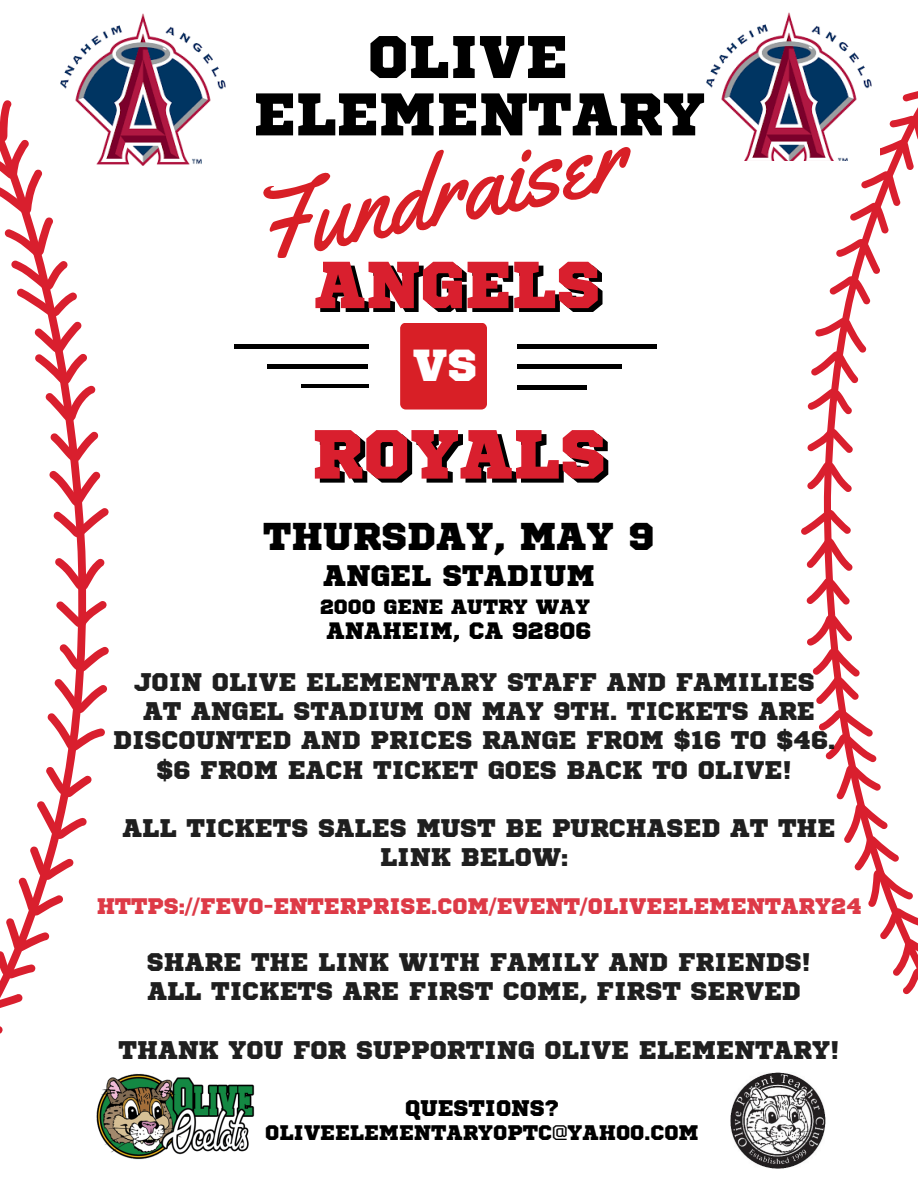
<style>
.page{position:relative;width:918px;height:1188px;background:#fff}
.page>*{position:absolute;margin:0;border:0;box-sizing:border-box;transform-origin:0 0}
.t1{font:100.5px "Yellowtail";color:#d81f26}
.t2{font:69.3px "Sports World";color:#000}
.t3{font:66.3px "Sports World";color:#000}
.t4{font:60px/57.3px "Sports World";color:#000;text-align:center}
.t5{font:44.7px "Sports World";color:#fff}
.t6{font:38.55px "Sports World";color:#000}
.t7{font:29.55px "Sports World";color:#000}
.t8{font:25.35px/29.2px "Sports World";color:#000;text-align:center}
.t9{font:23.55px "Sports World";color:#000}
.t10{font:22.5px "Sports World";color:#000}
.t11{font:22.35px "Sports World";color:#d91f2e}
.t12{font:21px "Sports World";color:#000}
.t13{font:20.55px "Sports World";color:#000}
</style>
<div class="page">
<img style="left:96px;top:1073px;width:159px;height:87px">
<img style="left:730px;top:1073px;width:96px;height:95px">
<svg style="left:234px;top:323px;width:233px;height:87px"></svg>
<svg style="left:0;top:100px;width:109px;height:934px"></svg>
<svg style="left:467px;top:323px;width:190px;height:87px"></svg>
<svg style="left:801px;top:91px;width:117px;height:904px"></svg>
<img style="left:53px;top:13px;width:173px;height:169px">
<img style="left:706px;top:12px;width:174px;height:149px">
<h2 class="t4" style="left:253px;top:31px;width:453px">OLIVE<br>ELEMENTARY</h2>
<p class="t1" style="left:239px;top:165px;width:380px;rotate:-11deg">Fundraiser</p>
<h3 class="t3" style="left:319px;top:259px;width:288px">ANGELS</h3>
<h2 class="t5" style="left:413px;top:345px;width:66px">VS</h2>
<h2 class="t2" style="left:317px;top:427px;width:296px">ROYALS</h2>
<h3 class="t6" style="left:263px;top:519px;width:393px">THURSDAY, MAY 9</h3>
<p class="t7" style="left:323px;top:563px;width:273px">ANGEL STADIUM</p>
<p class="t13" style="left:320px;top:598px;width:271px">2000 GENE AUTRY WAY</p>
<h1 class="t9" style="left:327px;top:620px;width:266px">ANAHEIM, CA 92806</h1>
<p class="t8" style="left:113px;top:669px;width:724px">JOIN OLIVE ELEMENTARY STAFF AND FAMILIES AT ANGEL STADIUM ON MAY 9TH. TICKETS ARE DISCOUNTED AND PRICES RANGE FROM $16 TO $46. $6 FROM EACH TICKET GOES BACK TO OLIVE!</p>
<p class="t8" style="left:123px;top:815px;width:714px">ALL TICKETS SALES MUST BE PURCHASED AT THE<br>LINK BELOW:</p>
<p class="t11" style="left:96px;top:896px;width:767px">HTTPS://FEVO-ENTERPRISE.COM/EVENT/OLIVEELEMENTARY24</p>
<p class="t8" style="left:147px;top:949px;width:666px;text-align:left">SHARE THE LINK WITH FAMILY AND FRIENDS!<br>ALL TICKETS ARE FIRST COME, FIRST SERVED</p>
<p class="t8" style="left:119px;top:1037px;width:722px">THANK YOU FOR SUPPORTING OLIVE ELEMENTARY!</p>
<p class="t10" style="left:405px;top:1098px;width:155px">QUESTIONS?</p>
<p class="t12" style="left:265px;top:1124px;width:435px">OLIVEELEMENTARYOPTC@YAHOO.COM</p>
</div>
